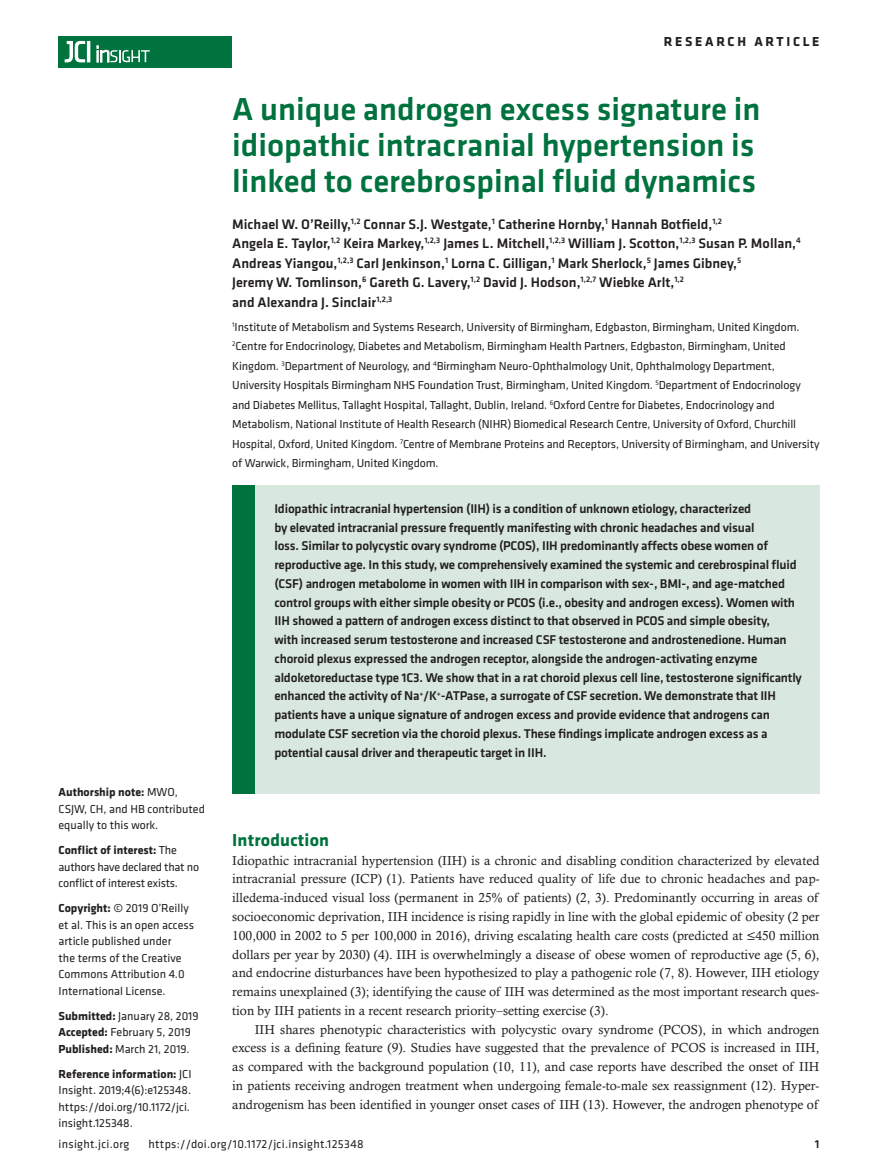
<style>
.page{position:relative;width:878px;height:1175px;background:#fff}
.page>*{position:absolute;margin:0;border:0;box-sizing:border-box;transform-origin:0 0}
.t1{font:500 33px/36px "Klavika Basic";color:#00723e}
.t2{font:700 18px "Klavika";letter-spacing:.01em;color:#00723e}
.t3{font:500 14.25px/19.5px "Klavika Basic";color:#231f20}
.t4{font:700 13.5px "Klavika Basic";letter-spacing:.2em;color:#231f20}
.t5{font:13.2px/18.8px "Calisto MT Std";color:#231f20;text-align:justify}
.t6{font:500 13.2px/18.8px "Klavika Basic";letter-spacing:-.015em;color:#231f20}
.t7{font:12px/16.5px "Klavika";letter-spacing:-.01em;color:#231f20}
.t8{font:12px "Klavika Basic";letter-spacing:.025em;color:#231f20}
.t9{font:500 12px "Klavika Basic";color:#231f20}
.s1{font-weight:700}
</style>
<div class="page">
<div style="left:59px;top:36px;width:173px;height:31px;background:#00723e"></div>
<hr style="left:87px;top:41px;width:3px;height:21px;background:#fff">
<svg style="left:64px;top:41px;width:21px;height:22px"></svg>
<svg style="left:97px;top:46px;width:53px;height:16px"></svg>
<div style="left:232px;top:486px;width:587px;height:308px;background:#d8e8df"></div>
<div style="left:232px;top:486px;width:22px;height:308px;background:#00723e"></div>
<p class="t4" style="left:663px;top:32px;width:157px">RESEARCH ARTICLE</p>
<h1 class="t1" style="left:232px;top:91px;width:530px">A unique androgen excess signature in idiopathic intracranial hypertension is linked to cerebrospinal fluid dynamics</h1>
<p class="t3" style="left:232px;top:214px;width:570px">Michael W. O’Reilly,<sup>1,2</sup> Connar S.J. Westgate,<sup>1</sup> Catherine Hornby,<sup>1</sup> Hannah Botfield,<sup>1,2<br></sup>Angela E. Taylor,<sup>1,2</sup> Keira Markey,<sup>1,2,3</sup> James L. Mitchell,<sup>1,2,3</sup> William J. Scotton,<sup>1,2,3</sup> Susan P. Mollan,<sup>4<br></sup>Andreas Yiangou,<sup>1,2,3</sup> Carl Jenkinson,<sup>1</sup> Lorna C. Gilligan,<sup>1</sup> Mark Sherlock,<sup>5</sup> James Gibney,<sup>5<br></sup>Jeremy W. Tomlinson,<sup>6</sup> Gareth G. Lavery,<sup>1,2</sup> David J. Hodson,<sup>1,2,7</sup> Wiebke Arlt,<sup>1,2<br></sup>and Alexandra J. Sinclair<sup>1,2,3</sup></p>
<p class="t7" style="left:232px;top:316px;width:588px;line-height:19.5px"><sup>1</sup>Institute of Metabolism and Systems Research, University of Birmingham, Edgbaston, Birmingham, United Kingdom.<br><sup>2</sup>Centre for Endocrinology, Diabetes and Metabolism, Birmingham Health Partners, Edgbaston, Birmingham, United Kingdom. <sup>3</sup>Department of Neurology, and <sup>4</sup>Birmingham Neuro-Ophthalmology Unit, Ophthalmology Department, University Hospitals Birmingham NHS Foundation Trust, Birmingham, United Kingdom. <sup>5</sup>Department of Endocrinology and Diabetes Mellitus, Tallaght Hospital, Tallaght, Dublin, Ireland. <sup>6</sup>Oxford Centre for Diabetes, Endocrinology and Metabolism, National Institute of Health Research (NIHR) Biomedical Research Centre, University of Oxford, Churchill Hospital, Oxford, United Kingdom. <sup>7</sup>Centre of Membrane Proteins and Receptors, University of Birmingham, and University of Warwick, Birmingham, United Kingdom.</p>
<p class="t7" style="left:59px;top:783px;width:148px"><span class="s1">Authorship note:</span> MWO,<br>CSJW, CH, and HB contributed equally to this work.</p>
<p class="t7" style="left:59px;top:841px;width:142px"><span class="s1">Conflict of interest:</span> The authors have declared that no conflict of interest exists.</p>
<p class="t7" style="left:59px;top:899px;width:137px"><span class="s1">Copyright:</span> © 2019 O’Reilly et al. This is an open access article published under<br>the terms of the Creative<br>Commons Attribution 4.0<br>International License.</p>
<p class="t7" style="left:59px;top:1007px;width:142px"><span class="s1">Submitted:</span> January 28, 2019<br><span class="s1">Accepted:</span> February 5, 2019<br><span class="s1">Published:</span> March 21, 2019.</p>
<p class="t7" style="left:59px;top:1065px;width:135px"><span class="s1">Reference information:</span> JCI<br>Insight. 2019;4(6):e125348. https://doi.org/10.1172/jci. insight.125348.</p>
<p class="t6" style="left:274px;top:498px;width:529px">Idiopathic intracranial hypertension (IIH) is a condition of unknown etiology, characterized<br>by elevated intracranial pressure frequently manifesting with chronic headaches and visual<br>loss. Similar to polycystic ovary syndrome (PCOS), IIH predominantly affects obese women of reproductive age. In this study, we comprehensively examined the systemic and cerebrospinal fluid (CSF) androgen metabolome in women with IIH in comparison with sex-, BMI-, and age-matched control groups with either simple obesity or PCOS (i.e., obesity and androgen excess). Women with IIH showed a pattern of androgen excess distinct to that observed in PCOS and simple obesity,<br>with increased serum testosterone and increased CSF testosterone and androstenedione. Human choroid plexus expressed the androgen receptor, alongside the androgen-activating enzyme aldoketoreductase type 1C3. We show that in a rat choroid plexus cell line, testosterone significantly enhanced the activity of Na<sup>+</sup>/K<sup>+</sup>-ATPase, a surrogate of CSF secretion. We demonstrate that IIH patients have a unique signature of androgen excess and provide evidence that androgens can modulate CSF secretion via the choroid plexus. These findings implicate androgen excess as a potential causal driver and therapeutic target in IIH.</p>
<h2 class="t2" style="left:232px;top:827px;width:98px">Introduction</h2>
<p class="t5" style="left:232px;top:850px;width:588px">Idiopathic intracranial hypertension (IIH) is a chronic and disabling condition characterized by elevated intracranial pressure (ICP) (1). Patients have reduced quality of life due to chronic headaches and pap&shy;illedema-induced visual loss (permanent in 25% of patients) (2, 3). Predominantly occurring in areas of socioeconomic deprivation, IIH incidence is rising rapidly in line with the global epidemic of obesity (2 per 100,000 in 2002 to 5 per 100,000 in 2016), driving escalating health care costs (predicted at ≤450 million dollars per year by 2030) (4). IIH is overwhelmingly a disease of obese women of reproductive age (5, 6), and endocrine disturbances have been hypothesized to play a pathogenic role (7, 8). However, IIH etiology remains unexplained (3); identifying the cause of IIH was determined as the most important research ques&shy;tion by IIH patients in a recent research priority–setting exercise (3).</p>
<p class="t5" style="left:232px;top:1019px;width:588px;text-indent:22px">IIH shares phenotypic characteristics with polycystic ovary syndrome (PCOS), in which androgen excess is a defining feature (9). Studies have suggested that the prevalence of PCOS is increased in IIH, as compared with the background population (10, 11), and case reports have described the onset of IIH in patients receiving androgen treatment when undergoing female-to-male sex reassignment (12). Hyper&shy;androgenism has been identified in younger onset cases of IIH (13). However, the androgen phenotype of</p>
<p class="t8" style="left:58px;top:1135px;width:72px">insight.jci.org</p>
<p class="t8" style="left:148px;top:1135px;width:216px">https://doi.org/10.1172/jci.insight.125348</p>
<p class="t9" style="left:814px;top:1135px;width:6px">1</p>
</div>
